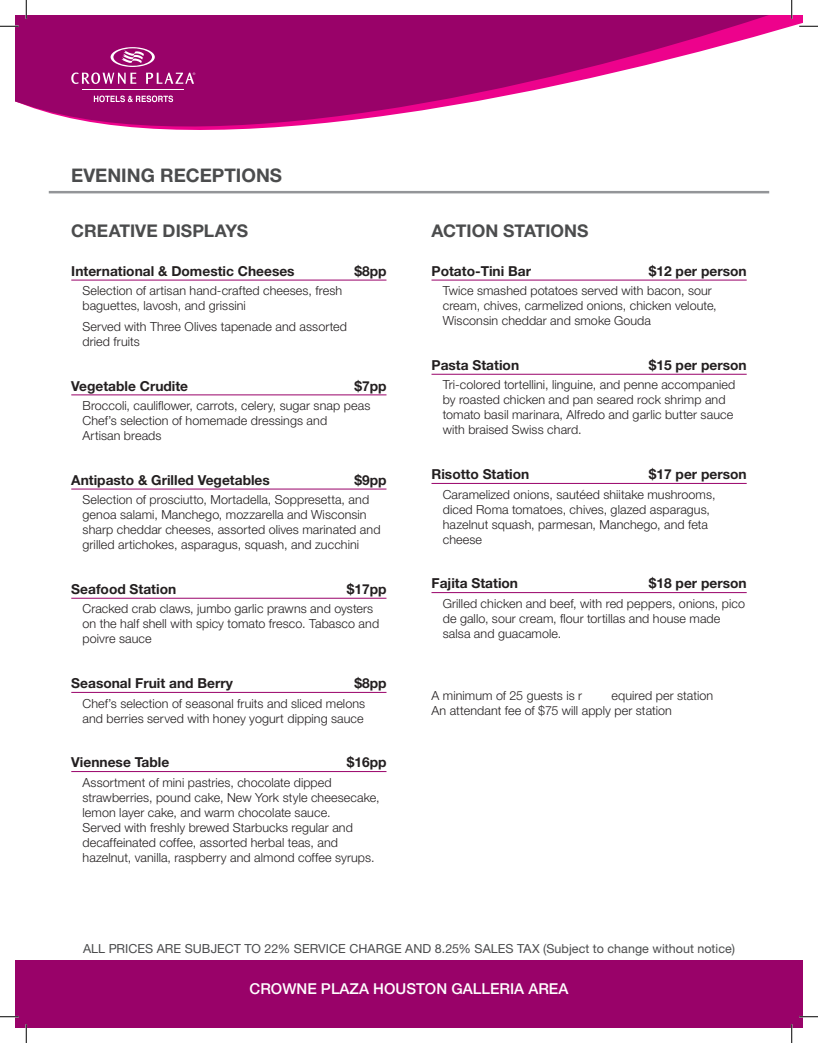
<style>
.page{position:relative;width:818px;height:1043px;background:#fff}
.page>*{position:absolute;margin:0;border:0;box-sizing:border-box;transform-origin:0 0}
.t1{font:700 18.75px "Helvetica Neue LT Std";color:#4b4c4d}
.t2{font:700 17.5px "Helvetica Neue LT Std";color:#4b4c4d}
.t3{font:500 15px "Helvetica Neue LT Std";color:#fff}
.t4{font:700 13.75px "Helvetica Neue LT Std";color:#231f20}
.t5{font:300 12.5px/15px "Helvetica Neue LT Std";letter-spacing:.005em;color:#231f20}
.t6{font:12.5px "Helvetica Neue LT Std";letter-spacing:.005em;color:#4b4c4d}
</style>
<div class="page">
<svg style="left:15px;top:15px;width:754px;height:115px;fill:#990269"></svg>
<hr style="left:82px;top:89px;width:101px;height:1px;background:#fff">
<svg style="left:71px;top:47px;width:124px;height:37px;background:#a82880"></svg>
<svg style="left:94px;top:95px;width:79px;height:7px"></svg>
<div style="left:15px;top:960px;width:787px;height:68px;background:#990269"></div>
<hr style="left:49px;top:191px;width:720px;height:2px;background:#939598">
<hr style="left:71px;top:280px;width:315px;height:1px;background:#990269">
<hr style="left:71px;top:394px;width:315px;height:1px;background:#990269">
<hr style="left:71px;top:489px;width:315px;height:1px;background:#990269">
<hr style="left:71px;top:598px;width:315px;height:1px;background:#990269">
<hr style="left:71px;top:692px;width:315px;height:1px;background:#990269">
<hr style="left:71px;top:771px;width:315px;height:1px;background:#990269">
<hr style="left:431px;top:280px;width:315px;height:1px;background:#990269">
<hr style="left:431px;top:374px;width:315px;height:1px;background:#990269">
<hr style="left:431px;top:483px;width:315px;height:1px;background:#990269">
<hr style="left:431px;top:592px;width:315px;height:1px;background:#990269">
<svg style="left:0;top:25px;width:19px;height:2px"></svg>
<svg style="left:799px;top:25px;width:19px;height:2px"></svg>
<svg style="left:0;top:1015px;width:19px;height:2px"></svg>
<svg style="left:799px;top:1015px;width:19px;height:2px"></svg>
<svg style="left:25px;top:0;width:2px;height:19px"></svg>
<svg style="left:25px;top:1024px;width:2px;height:18px"></svg>
<svg style="left:790px;top:0;width:2px;height:19px"></svg>
<svg style="left:790px;top:1024px;width:2px;height:18px"></svg>
<h1 class="t1" style="left:71px;top:164px;width:212px">EVENING RECEPTIONS</h1>
<h2 class="t2" style="left:71px;top:220px;width:178px">CREATIVE DISPLAYS</h2>
<p class="t4" style="left:71px;top:262px;width:225px">International &amp; Domestic Cheeses</p>
<p class="t4" style="left:354px;top:262px;width:34px">$8pp</p>
<p class="t5" style="left:82px;top:283px;width:261px">Selection of artisan hand-crafted cheeses, fresh baguettes, lavosh, and grissini</p>
<p class="t5" style="left:82px;top:319px;width:266px">Served with Three Olives tapenade and assorted dried fruits</p>
<p class="t4" style="left:71px;top:377px;width:118px">Vegetable Crudite</p>
<p class="t4" style="left:354px;top:377px;width:34px">$7pp</p>
<p class="t5" style="left:82px;top:398px;width:289px">Broccoli, cauliflower, carrots, celery, sugar snap peas<br>Chef’s selection of homemade dressings and<br>Artisan breads</p>
<p class="t4" style="left:71px;top:471px;width:200px">Antipasto &amp; Grilled Vegetables</p>
<p class="t4" style="left:354px;top:471px;width:34px">$9pp</p>
<p class="t5" style="left:82px;top:492px;width:299px">Selection of prosciutto, Mortadella, Soppresetta, and genoa salami, Manchego, mozzarella and Wisconsin sharp cheddar cheeses, assorted olives marinated and grilled artichokes, asparagus, squash, and zucchini</p>
<p class="t4" style="left:71px;top:580px;width:106px">Seafood Station</p>
<p class="t4" style="left:347px;top:580px;width:41px">$17pp</p>
<p class="t5" style="left:82px;top:601px;width:298px">Cracked crab claws, jumbo garlic prawns and oysters on the half shell with spicy tomato fresco. Tabasco and poivre sauce</p>
<p class="t4" style="left:71px;top:674px;width:163px">Seasonal Fruit and Berry</p>
<p class="t4" style="left:354px;top:674px;width:34px">$8pp</p>
<p class="t5" style="left:82px;top:695px;width:284px">Chef’s selection of seasonal fruits and sliced melons and berries served with honey yogurt dipping sauce</p>
<p class="t4" style="left:71px;top:753px;width:100px">Viennese Table</p>
<p class="t4" style="left:347px;top:753px;width:41px">$16pp</p>
<p class="t5" style="left:82px;top:774px;width:298px">Assortment of mini pastries, chocolate dipped strawberries, pound cake, New York style cheesecake, lemon layer cake, and warm chocolate sauce.<br>Served with freshly brewed Starbucks regular and decaffeinated coffee, assorted herbal teas, and hazelnut, vanilla, raspberry and almond coffee syrups.</p>
<h2 class="t2" style="left:431px;top:220px;width:159px">ACTION STATIONS</h2>
<p class="t4" style="left:431px;top:262px;width:101px">Potato-Tini Bar</p>
<p class="t4" style="left:648px;top:262px;width:99px">$12 per person</p>
<p class="t5" style="left:442px;top:283px;width:275px">Twice smashed potatoes served with bacon, sour cream, chives, carmelized onions, chicken veloute,<br>Wisconsin cheddar and smoke Gouda</p>
<p class="t4" style="left:431px;top:356px;width:89px">Pasta Station</p>
<p class="t4" style="left:648px;top:356px;width:99px">$15 per person</p>
<p class="t5" style="left:442px;top:377px;width:294px">Tri-colored tortellini, linguine, and penne accompanied by roasted chicken and pan seared rock shrimp and tomato basil marinara, Alfredo and garlic butter sauce with braised Swiss chard.</p>
<p class="t4" style="left:431px;top:465px;width:99px">Risotto Station</p>
<p class="t4" style="left:648px;top:465px;width:99px">$17 per person</p>
<p class="t5" style="left:442px;top:486px;width:274px">Caramelized onions, sautéed shiitake mushrooms, diced Roma tomatoes, chives, glazed asparagus, hazelnut squash, parmesan, Manchego, and feta cheese</p>
<p class="t4" style="left:431px;top:575px;width:88px">Fajita Station</p>
<p class="t4" style="left:648px;top:575px;width:99px">$18 per person</p>
<p class="t5" style="left:442px;top:595px;width:304px">Grilled chicken and beef, with red peppers, onions, pico de gallo, sour cream, flour tortillas and house made salsa and guacamole.</p>
<p class="t5" style="left:431px;top:687px;width:152px">A minimum of 25 guests is r</p>
<p class="t5" style="left:431px;top:687px;width:283px;text-indent:180px">equired per station<br>An attendant fee of $75 will apply per station</p>
<p class="t6" style="left:83px;top:940px;width:653px">ALL PRICES ARE SUBJECT TO 22% SERVICE CHARGE AND 8.25% SALES TAX (Subject to change without notice)</p>
<p class="t3" style="left:249px;top:979px;width:320px">CROWNE PLAZA HOUSTON GALLERIA AREA</p>
</div>
